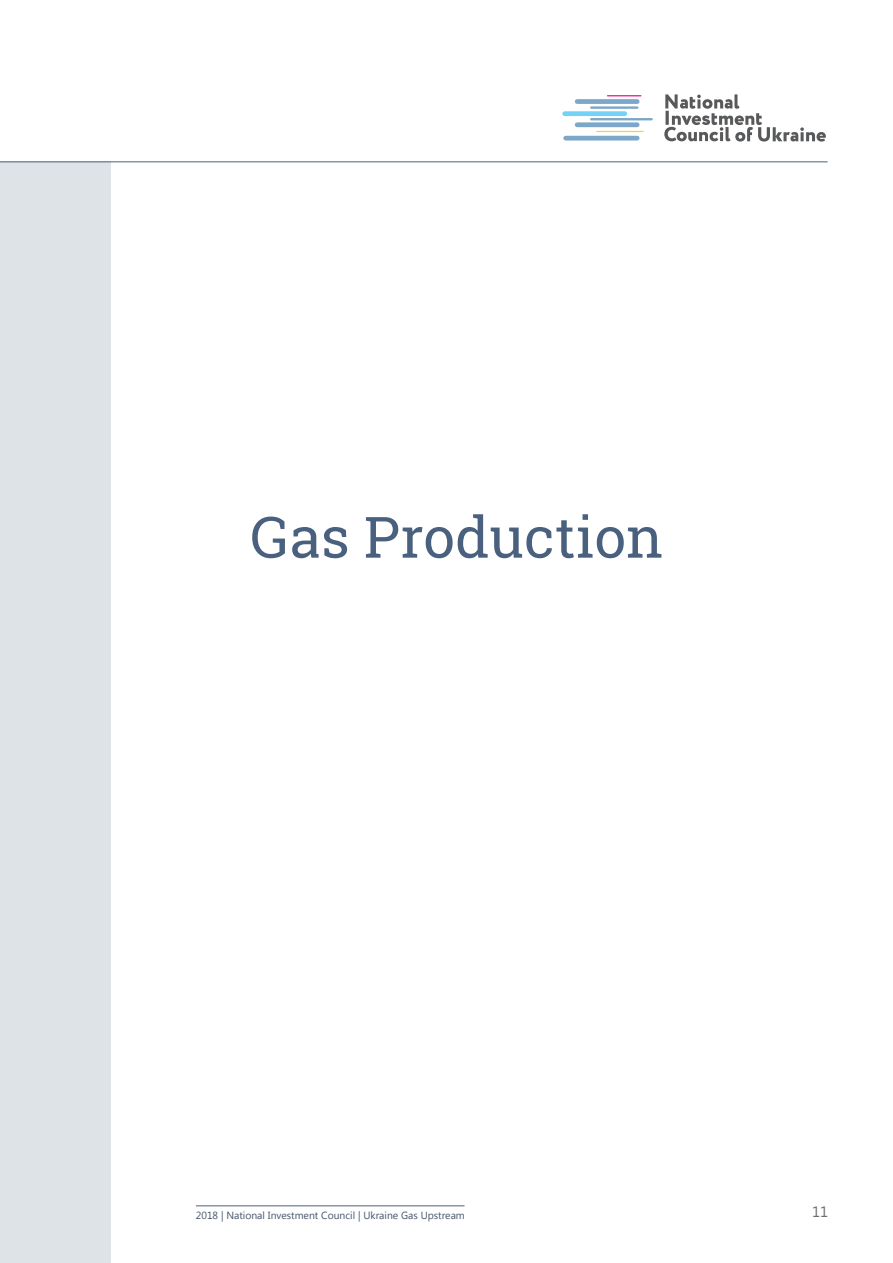
<style>
.page{position:relative;width:893px;height:1263px;background:#fff}
.page>*{position:absolute;margin:0;border:0;box-sizing:border-box;transform-origin:0 0}
.t1{font:57px "Roboto Slab";color:#49617e}
.t2{font:15px "Segoe UI";color:#6d6e71}
.t3{font:10.35px "Segoe UI";color:#45546a}
</style>
<div class="page">
<div style="left:0;top:162px;width:111px;height:1101px;background:#dee3e8"></div>
<hr style="left:0;top:161px;width:828px;height:1px;background:#49617e">
<hr style="left:196px;top:1205px;width:268px;height:1px;background:#49617e">
<div style="left:577px;top:99px;width:60px;height:5px;background:#7da7c9"></div>
<hr style="left:591px;top:106px;width:46px;height:3px;background:#7da7c9">
<hr style="left:597px;top:131px;width:46px;height:1px;background:#ffd400">
<hr style="left:607px;top:95px;width:34px;height:1px;background:#ec008c">
<div style="left:566px;top:136px;width:71px;height:5px;background:#7da7c9"></div>
<div style="left:577px;top:122px;width:60px;height:5px;background:#7da7c9"></div>
<div style="left:565px;top:111px;width:60px;height:5px;background:#74d1f7"></div>
<hr style="left:591px;top:118px;width:61px;height:2px;background:#7da7c9">
<svg style="left:664px;top:94px;width:162px;height:48px"></svg>
<h1 class="t1" style="left:251px;top:498px;width:414px">Gas Production</h1>
<p class="t3" style="left:196px;top:1208px;width:270px">2018 | National Investment Council | Ukraine Gas Upstream</p>
<h2 class="t2" style="left:812px;top:1201px;width:18px">11</h2>
</div>
